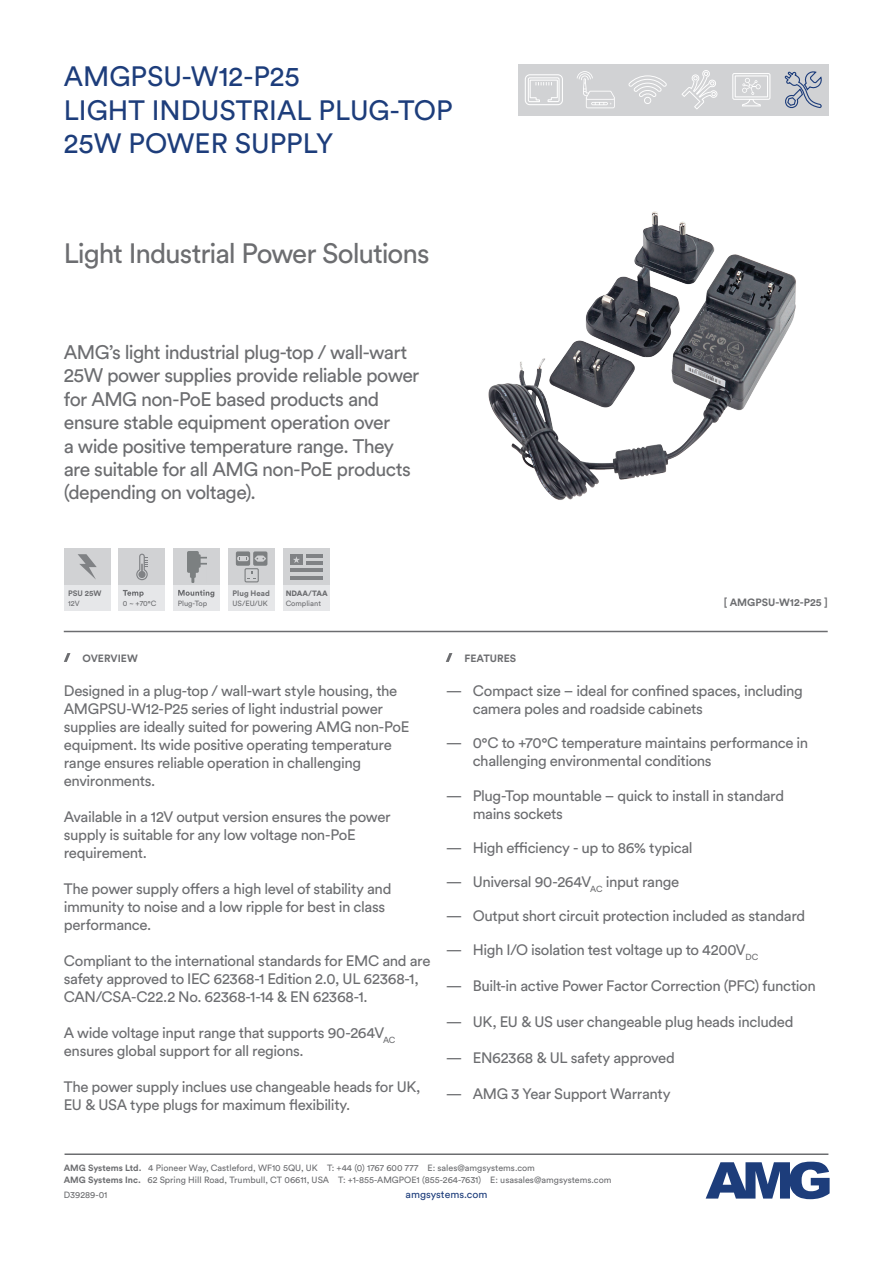
<style>
.page{position:relative;width:893px;height:1263px;background:#fff}
.page>*{position:absolute;margin:0;border:0;box-sizing:border-box;transform-origin:0 0}
.t1{font:27.75px "Circular Std";color:#1d3d7b}
.Paragraph_Basic{font:27.75px "Circular Std";letter-spacing:-.04em;color:#6c6d70}
.Paragraph_Basic-2{font:19.5px/23.4px "Circular Std";letter-spacing:-.035em;color:#6c6d70}
.Paragraph_Basic-3{font:15px/18px "Circular Std";letter-spacing:-.025em;color:#6c6d70}
.t2{font:700 10.5px "Circular Std";color:#6c6d70}
.t3{font:10.5px "Circular Std";color:#1d3d7b}
.t4{font:9px "Circular Std";color:#6c6d70}
.t5{font:700 7.8px "Circular Std";color:#6c6d70}
.t6{font:900 7.65px "Circular Std";color:#6c6d70}
.t7{font:7.5px "Circular Std";color:#6c6d70}
.s1{font-weight:700}
</style>
<div class="page">
<img style="left:488px;top:211px;width:308px;height:289px">
<hr style="left:65px;top:1153px;width:763px;height:2px;background:#6c6d70">
<hr style="left:64px;top:631px;width:764px;height:1px;background:#6c6d70">
<svg style="left:64px;top:653px;width:6px;height:9px"></svg>
<svg style="left:446px;top:653px;width:6px;height:9px"></svg>
<div style="left:64px;top:549px;width:47px;height:36px;background:#d1d2d4"></div>
<svg style="left:78px;top:554px;width:19px;height:25px"></svg>
<div style="left:64px;top:585px;width:47px;height:25px;background:#e6e7e9"></div>
<div style="left:119px;top:585px;width:46px;height:25px;background:#e6e7e9"></div>
<div style="left:119px;top:549px;width:46px;height:36px;background:#d1d2d4"></div>
<svg style="left:123px;top:590px;width:21px;height:7px"></svg>
<svg style="left:136px;top:554px;width:12px;height:26px"></svg>
<div style="left:173px;top:585px;width:47px;height:25px;background:#e6e7e9"></div>
<div style="left:173px;top:549px;width:47px;height:36px;background:#d1d2d4"></div>
<svg style="left:178px;top:590px;width:36px;height:7px"></svg>
<img style="left:187px;top:552px;width:19px;height:30px">
<div style="left:228px;top:549px;width:47px;height:36px;background:#d1d2d4"></div>
<div style="left:228px;top:585px;width:47px;height:25px;background:#e6e7e9"></div>
<svg style="left:236px;top:551px;width:31px;height:31px"></svg>
<svg style="left:706px;top:1161px;width:123px;height:38px"></svg>
<div style="left:283px;top:585px;width:47px;height:25px;background:#e6e7e9"></div>
<div style="left:283px;top:549px;width:47px;height:36px;background:#d1d2d4"></div>
<hr style="left:306px;top:554px;width:17px;height:4px;background:#808285">
<hr style="left:306px;top:562px;width:17px;height:3px;background:#808285">
<hr style="left:290px;top:569px;width:33px;height:3px;background:#808285">
<hr style="left:290px;top:576px;width:33px;height:3px;background:#808285">
<div style="left:290px;top:554px;width:13px;height:11px;background:#808285"></div>
<svg style="left:293px;top:556px;width:7px;height:7px"></svg>
<div style="left:725px;top:64px;width:52px;height:52px;background:#d1d2d4"></div>
<div style="left:674px;top:64px;width:51px;height:52px;background:#d1d2d4"></div>
<div style="left:622px;top:64px;width:52px;height:52px;background:#d1d2d4"></div>
<div style="left:570px;top:64px;width:52px;height:52px;background:#d1d2d4"></div>
<svg style="left:681px;top:70px;width:37px;height:39px"></svg>
<svg style="left:628px;top:75px;width:39px;height:29px"></svg>
<div style="left:777px;top:64px;width:52px;height:52px;background:#d1d2d4"></div>
<svg style="left:784px;top:71px;width:38px;height:37px"></svg>
<div style="left:518px;top:64px;width:52px;height:52px;background:#d1d2d4"></div>
<svg style="left:525px;top:74px;width:38px;height:31px"></svg>
<svg style="left:577px;top:71px;width:38px;height:37px"></svg>
<svg style="left:732px;top:73px;width:38px;height:33px"></svg>
<p class="t1" style="left:64px;top:60px;width:238px">AMGPSU-W12-P25</p>
<p class="t1" style="left:64px;top:93px;width:390px">LIGHT INDUSTRIAL PLUG-TOP</p>
<p class="t1" style="left:64px;top:126px;width:271px">25W POWER SUPPLY</p>
<p class="Paragraph_Basic" style="left:64px;top:236px;width:367px">Light Industrial Power Solutions</p>
<p class="Paragraph_Basic-2" style="left:64px;top:340px;width:357px">AMG’s light industrial plug-top / wall-wart 25W power supplies provide reliable power for AMG non-PoE based products and ensure stable equipment operation over<br>a wide positive temperature range. They are suitable for all AMG non-PoE products (depending on voltage).</p>
<p class="t5" style="left:68px;top:588px;width:35px">PSU 25W</p>
<p class="t7" style="left:68px;top:599px;width:13px">12V</p>
<p class="t7" style="left:123px;top:599px;width:35px">0 ~ +70°C</p>
<p class="t7" style="left:178px;top:599px;width:31px">Plug-Top</p>
<p class="t5" style="left:233px;top:588px;width:39px">Plug Head</p>
<p class="t7" style="left:233px;top:599px;width:37px">US/EU/UK</p>
<p class="t6" style="left:286px;top:588px;width:44px">NDAA/TAA</p>
<p class="t7" style="left:286px;top:598px;width:37px">Compliant</p>
<p class="t2" style="left:82px;top:651px;width:57px">OVERVIEW</p>
<p class="t2" style="left:464px;top:651px;width:53px">FEATURES</p>
<p class="t2" style="left:724px;top:595px;width:105px">[ AMGPSU-W12-P25 ]</p>
<p class="Paragraph_Basic-3" style="left:64px;top:682px;width:335px">Designed in a plug-top / wall-wart style housing, the</p>
<p class="Paragraph_Basic-3" style="left:64px;top:700px;width:347px">AMGPSU-W12-P25 series of light industrial power supplies are ideally suited for powering AMG non-PoE equipment. Its wide positive operating temperature range ensures reliable operation in challenging environments.</p>
<p class="Paragraph_Basic-3" style="left:64px;top:808px;width:328px">Available in a 12V output version ensures the power supply is suitable for any low voltage non-PoE requirement.</p>
<p class="Paragraph_Basic-3" style="left:64px;top:880px;width:329px">The power supply offers a high level of stability and immunity to noise and a low ripple for best in class performance.</p>
<p class="Paragraph_Basic-3" style="left:64px;top:952px;width:368px">Compliant to the international standards for EMC and are safety approved to IEC 62368-1 Edition 2.0, UL 62368-1,<br>CAN/CSA-C22.2 No. 62368-1-14 &amp; EN 62368-1.</p>
<p class="Paragraph_Basic-3" style="left:64px;top:1024px;width:333px">A wide voltage input range that supports 90-264V<sub>AC </sub>ensures global support for all regions.</p>
<p class="Paragraph_Basic-3" style="left:64px;top:1078px;width:358px">The power supply inclues use changeable heads for UK,<br>EU &amp; USA type plugs for maximum flexibility.</p>
<p class="Paragraph_Basic-3" style="left:473px;top:682px;width:332px;text-indent:-27px">— Compact size – ideal for confined spaces, including camera poles and roadside cabinets</p>
<p class="Paragraph_Basic-3" style="left:473px;top:734px;width:337px;text-indent:-27px">— 0°C to +70°C temperature maintains performance in challenging environmental conditions</p>
<p class="Paragraph_Basic-3" style="left:473px;top:786px;width:313px;text-indent:-27px">— Plug-Top mountable – quick to install in standard mains sockets</p>
<p class="Paragraph_Basic-3" style="left:446px;top:838px;width:249px">— High efficiency - up to 86% typical</p>
<p class="Paragraph_Basic-3" style="left:446px;top:872px;width:235px">— Universal 90-264V<sub>AC</sub> input range</p>
<p class="Paragraph_Basic-3" style="left:446px;top:907px;width:361px">— Output short circuit protection included as standard</p>
<p class="Paragraph_Basic-3" style="left:446px;top:941px;width:314px">— High I/O isolation test voltage up to 4200V<sub>DC</sub></p>
<p class="Paragraph_Basic-3" style="left:446px;top:977px;width:372px">— Built-in active Power Factor Correction (PFC) function</p>
<p class="Paragraph_Basic-3" style="left:446px;top:1013px;width:349px">— UK, EU &amp; US user changeable plug heads included</p>
<p class="Paragraph_Basic-3" style="left:446px;top:1049px;width:231px">— EN62368 &amp; UL safety approved</p>
<p class="Paragraph_Basic-3" style="left:446px;top:1085px;width:226px">— AMG 3 Year Support Warranty</p>
<p class="t4" style="left:64px;top:1163px;width:473px"><span class="s1">AMG Systems Ltd.</span> 4 Pioneer Way, Castleford, WF10 5QU, UK T: +44 (0) 1767 600 777 E: sales@amgsystems.com</p>
<p class="t4" style="left:64px;top:1175px;width:549px"><span class="s1">AMG Systems Inc.</span> 62 Spring Hill Road, Trumbull, CT 06611, USA T: +1-855-AMGPOE1 (855-264-7631) E: usasales@amgsystems.com</p>
<p class="t4" style="left:64px;top:1189px;width:45px">D39289-01</p>
<p class="t3" style="left:406px;top:1188px;width:83px">amgsystems.com</p>
</div>
